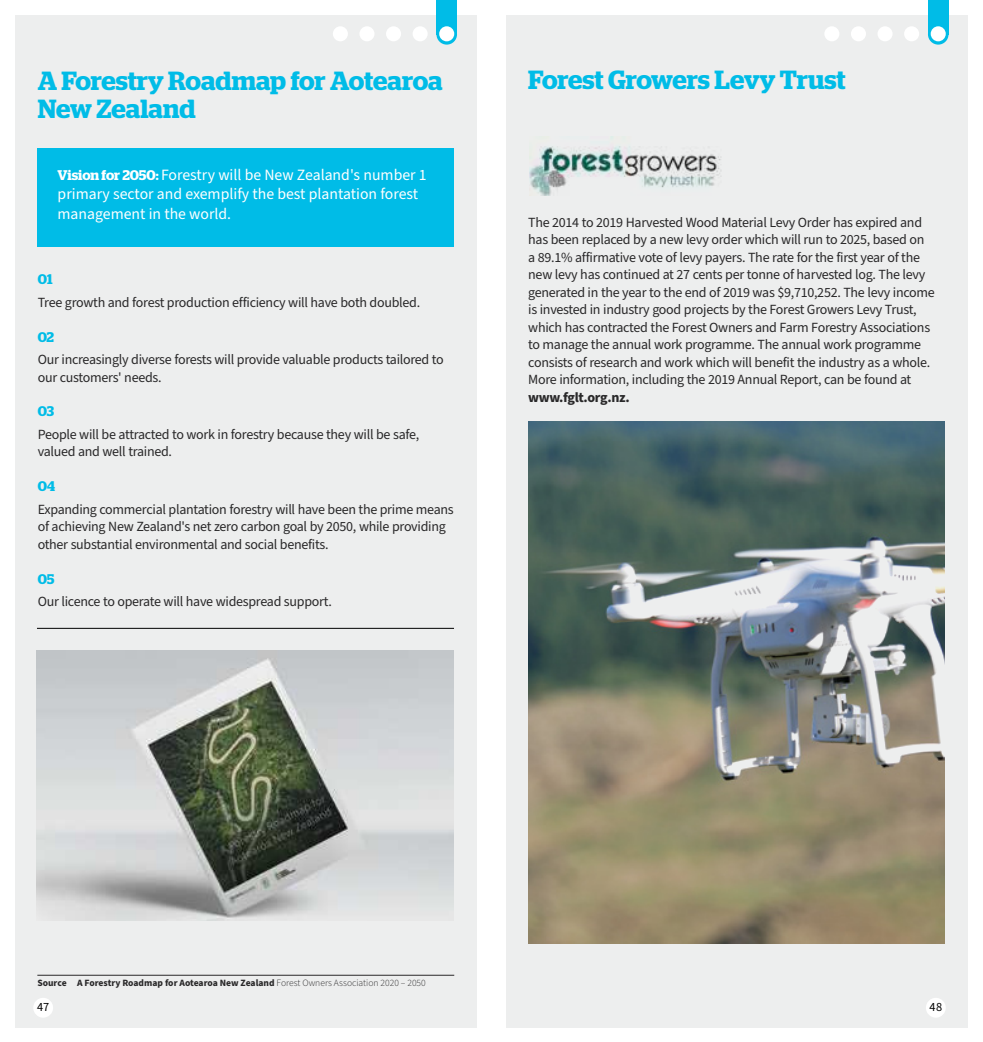
<style>
.page{position:relative;width:983px;height:1042px;background:#fff}
.page>*{position:absolute;margin:0;border:0;box-sizing:border-box;transform-origin:0 0}
.t1{font:600 26.25px/28px "Stag";letter-spacing:-.005em;color:#00bce7}
.t2{font:15.75px/19.2px "Source Sans Pro";color:#fff}
.t3{font:14px/17.5px "Source Sans Pro";letter-spacing:-.02em;color:#292829}
.t4{font:700 14px "Source Sans Pro";letter-spacing:-.02em;color:#292829}
.t5{font:600 14px "Stag";color:#00bce7}
.t6{font:12.25px "Source Sans Pro";color:#000}
.t7{font:700 9.62px "Source Sans Pro";color:#292829}
.s1{font-family:"Stag";font-weight:600;font-size:14px}
.s2{font-weight:300}
</style>
<div class="page">
<div style="left:15px;top:15px;width:461px;height:1012px;background:#edeeee"></div>
<div style="left:506px;top:15px;width:461px;height:1012px;background:#edeeee"></div>
<div style="left:33px;top:998px;width:20px;height:19px;background:#fff;border-radius:50%"></div>
<div style="left:925px;top:998px;width:20px;height:19px;background:#fff;border-radius:50%"></div>
<div style="left:927px;top:0;width:21px;height:35px;background:#00bce7"></div>
<svg style="left:927px;top:24px;width:21px;height:21px"></svg>
<div style="left:436px;top:0;width:21px;height:35px;background:#00bce7"></div>
<svg style="left:436px;top:24px;width:21px;height:21px"></svg>
<div style="left:850px;top:26px;width:15px;height:15px;background:#fff;border-radius:50%"></div>
<div style="left:877px;top:26px;width:15px;height:15px;background:#fff;border-radius:50%"></div>
<div style="left:930px;top:26px;width:15px;height:15px;background:#fff;border-radius:50%"></div>
<div style="left:903px;top:26px;width:15px;height:15px;background:#fff;border-radius:50%"></div>
<div style="left:824px;top:26px;width:15px;height:15px;background:#fff;border-radius:50%"></div>
<div style="left:359px;top:26px;width:15px;height:15px;background:#fff;border-radius:50%"></div>
<div style="left:386px;top:26px;width:15px;height:15px;background:#fff;border-radius:50%"></div>
<div style="left:439px;top:26px;width:15px;height:15px;background:#fff;border-radius:50%"></div>
<div style="left:412px;top:26px;width:15px;height:15px;background:#fff;border-radius:50%"></div>
<div style="left:333px;top:26px;width:15px;height:15px;background:#fff;border-radius:50%"></div>
<div style="left:38px;top:148px;width:416px;height:99px;background:#00bce7"></div>
<hr style="left:37px;top:975px;width:417px;height:1px;background:#292829">
<hr style="left:37px;top:628px;width:417px;height:1px;background:#000">
<img style="left:37px;top:650px;width:416px;height:271px">
<img style="left:529px;top:137px;width:192px;height:58px">
<img style="left:528px;top:422px;width:416px;height:521px">
<h1 class="t1" style="left:38px;top:68px;width:406px">A Forestry Roadmap for Aotearoa<br>New Zealand</h1>
<p class="t2" style="left:58px;top:166px;width:370px"><span class="s1">Vision for 2050:</span> Forestry will be New Zealand's number 1 primary sector and exemplify the best plantation forest management in the world.</p>
<p class="t5" style="left:38px;top:273px;width:16px">01</p>
<p class="t3" style="left:38px;top:294px;width:384px">Tree growth and forest production efficiency will have both doubled.</p>
<p class="t5" style="left:38px;top:331px;width:18px">02</p>
<p class="t3" style="left:38px;top:351px;width:407px">Our increasingly diverse forests will provide valuable products tailored to our customers' needs.</p>
<p class="t5" style="left:38px;top:406px;width:18px">03</p>
<p class="t3" style="left:38px;top:426px;width:383px">People will be attracted to work in forestry because they will be safe, valued and well trained.</p>
<p class="t5" style="left:38px;top:480px;width:19px">04</p>
<p class="t3" style="left:38px;top:501px;width:417px">Expanding commercial plantation forestry will have been the prime means of achieving New Zealand's net zero carbon goal by 2050, while providing other substantial environmental and social benefits.</p>
<p class="t5" style="left:38px;top:573px;width:18px">05</p>
<p class="t3" style="left:38px;top:593px;width:295px">Our licence to operate will have widespread support.</p>
<h1 class="t1" style="left:528px;top:68px;width:319px">Forest Growers Levy Trust</h1>
<p class="t3" style="left:528px;top:214px;width:408px">The 2014 to 2019 Harvested Wood Material Levy Order has expired and has been replaced by a new levy order which will run to 2025, based on a 89.1% affirmative vote of levy payers. The rate for the first year of the new levy has continued at 27 cents per tonne of harvested log. The levy generated in the year to the end of 2019 was $9,710,252. The levy income is invested in industry good projects by the Forest Growers Levy Trust, which has contracted the Forest Owners and Farm Forestry Associations to manage the annual work programme. The annual work programme consists of research and work which will benefit the industry as a whole.<br>More information, including the 2019 Annual Report, can be found at</p>
<p class="t4" style="left:528px;top:391px;width:103px">www.fglt.org.nz.</p>
<p class="t7" style="left:37px;top:979px;width:390px">Source A Forestry Roadmap for Aotearoa New Zealand <span class="s2">Forest Owners Association 2020 – 2050</span></p>
<p class="t6" style="left:37px;top:1002px;width:14px">47</p>
<p class="t6" style="left:929px;top:1002px;width:14px">48</p>
</div>
